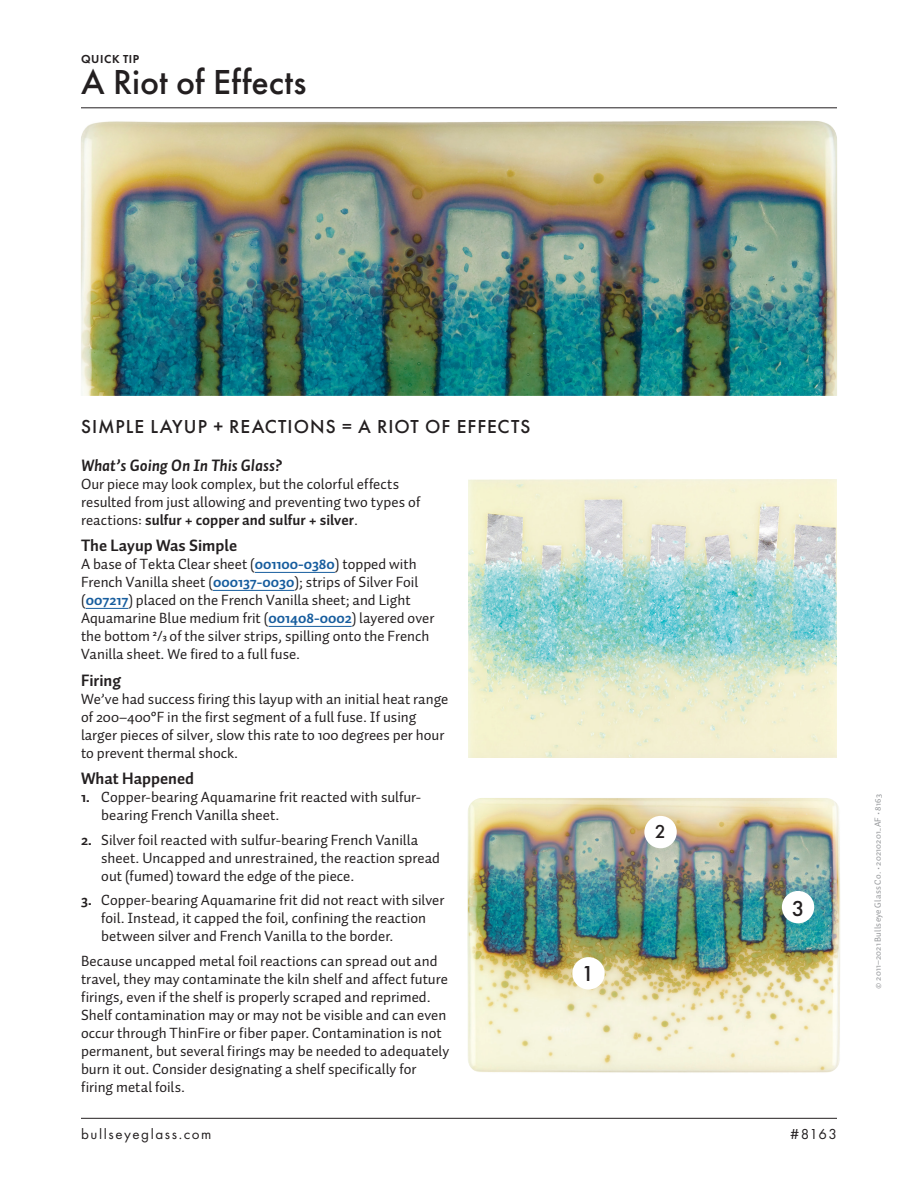
<style>
.page{position:relative;width:918px;height:1188px;background:#fff}
.page>*{position:absolute;margin:0;border:0;box-sizing:border-box;transform-origin:0 0}
.t1{font:500 36px "Futura PT";color:#231f20}
.t2{font:500 22.5px "Futura PT";color:#231f20}
.t3{font:500 19.5px "Futura PT";letter-spacing:.05em;color:#231f20}
.t4{font:700 16.5px "Auto Pro";color:#231f20}
.t5{font:16.5px "Auto Pro Bold Italic 1";color:#231f20}
.Body{font:15px/18px "Auto Pro";color:#231f20}
.t6{font:15px "Futura PT";letter-spacing:.105em;color:#231f20}
.t7{font:600 12px "Futura PT";letter-spacing:.05em;color:#231f20}
.t8{font:9px "Auto Pro";letter-spacing:.025em;color:#939598}
.s1{font-weight:700}
.s2{font-weight:700;color:#175d9e}
.s3{font-weight:700;font-size:8.7px}
</style>
<div class="page">
<img style="left:468px;top:480px;width:369px;height:278px">
<img style="left:467px;top:798px;width:373px;height:275px">
<div style="left:644px;top:816px;width:33px;height:32px;background:#fff;border-radius:50%"></div>
<div style="left:782px;top:891px;width:32px;height:32px;background:#fff;border-radius:50%"></div>
<div style="left:572px;top:957px;width:33px;height:33px;background:#fff;border-radius:50%"></div>
<img style="left:81px;top:121px;width:756px;height:275px">
<hr style="left:255px;top:572px;width:80px;height:1px;background:#175d9e">
<hr style="left:213px;top:590px;width:81px;height:1px;background:#175d9e">
<hr style="left:86px;top:608px;width:42px;height:1px;background:#175d9e">
<hr style="left:269px;top:626px;width:83px;height:1px;background:#175d9e">
<hr style="left:81px;top:108px;width:756px;height:1px;background:#231f20">
<hr style="left:81px;top:1118px;width:756px;height:1px;background:#231f20">
<h1 class="t7" style="left:81px;top:51px;width:60px">QUICK TIP</h1>
<h1 class="t1" style="left:81px;top:60px;width:227px">A Riot of Effects</h1>
<h2 class="t3" style="left:81px;top:415px;width:451px">SIMPLE LAYUP + REACTIONS = A RIOT OF EFFECTS</h2>
<h3 class="t5" style="left:81px;top:454px;width:203px">What’s Going On In This Glass?</h3>
<p class="Body" style="left:81px;top:475px;width:341px">Our piece may look complex, but the colorful effects resulted from just allowing and preventing two types of reactions: <span class="s1">sulfur + copper and sulfur + silver</span>.</p>
<h3 class="t4" style="left:81px;top:534px;width:158px">The Layup Was Simple</h3>
<p class="Body" style="left:81px;top:555px;width:355px">A base of Tekta Clear sheet (<span class="s2">001100-0380</span>) topped with French Vanilla sheet (<span class="s2">000137-0030</span>); strips of Silver Foil (<span class="s2">007217</span>) placed on the French Vanilla sheet; and Light Aquamarine Blue medium frit (<span class="s2">001408-0002</span>) layered over the bottom <sup>2</sup>/<span class="s3">3</span> of the silver strips, spilling onto the French Vanilla sheet. We fired to a full fuse.</p>
<h3 class="t4" style="left:81px;top:668px;width:42px">Firing</h3>
<p class="Body" style="left:81px;top:689px;width:369px">We’ve had success firing this layup with an initial heat range of 200–400°F in the first segment of a full fuse. If using larger pieces of silver, slow this rate to 100 degrees per hour to prevent thermal shock.</p>
<h3 class="t4" style="left:81px;top:767px;width:115px">What Happened</h3>
<p class="Body" style="left:101px;top:787px;width:321px;text-indent:-20px"><span class="s1">1.</span> Copper-bearing Aquamarine frit reacted with sulfur&shy;bearing French Vanilla sheet.</p>
<p class="Body" style="left:101px;top:830px;width:340px;text-indent:-20px"><span class="s1">2.</span> Silver foil reacted with sulfur-bearing French Vanilla sheet. Uncapped and unrestrained, the reaction spread out (fumed) toward the edge of the piece.</p>
<p class="Body" style="left:101px;top:891px;width:345px;text-indent:-20px"><span class="s1">3.</span> Copper-bearing Aquamarine frit did not react with silver foil. Instead, it capped the foil, confining the reaction between silver and French Vanilla to the border.</p>
<p class="Body" style="left:81px;top:952px;width:370px">Because uncapped metal foil reactions can spread out and travel, they may contaminate the kiln shelf and affect future firings, even if the shelf is properly scraped and reprimed.<br>Shelf contamination may or may not be visible and can even occur through ThinFire or fiber paper. Contamination is not permanent, but several firings may be needed to adequately burn it out. Consider designating a shelf specifically for firing metal foils.</p>
<p class="t2" style="left:582px;top:960px;width:14px">1</p>
<p class="t3" style="left:655px;top:820px;width:13px">2</p>
<p class="t2" style="left:792px;top:895px;width:14px">3</p>
<p class="t6" style="left:81px;top:1125px;width:132px">bullseyeglass.com</p>
<p class="t6" style="left:790px;top:1125px;width:48px">#8163</p>
<p class="t8" style="left:872px;top:989px;width:196px;rotate:-90deg">© 2011–2021 Bullseye Glass Co. • 20210201_AF • 8163</p>
</div>
